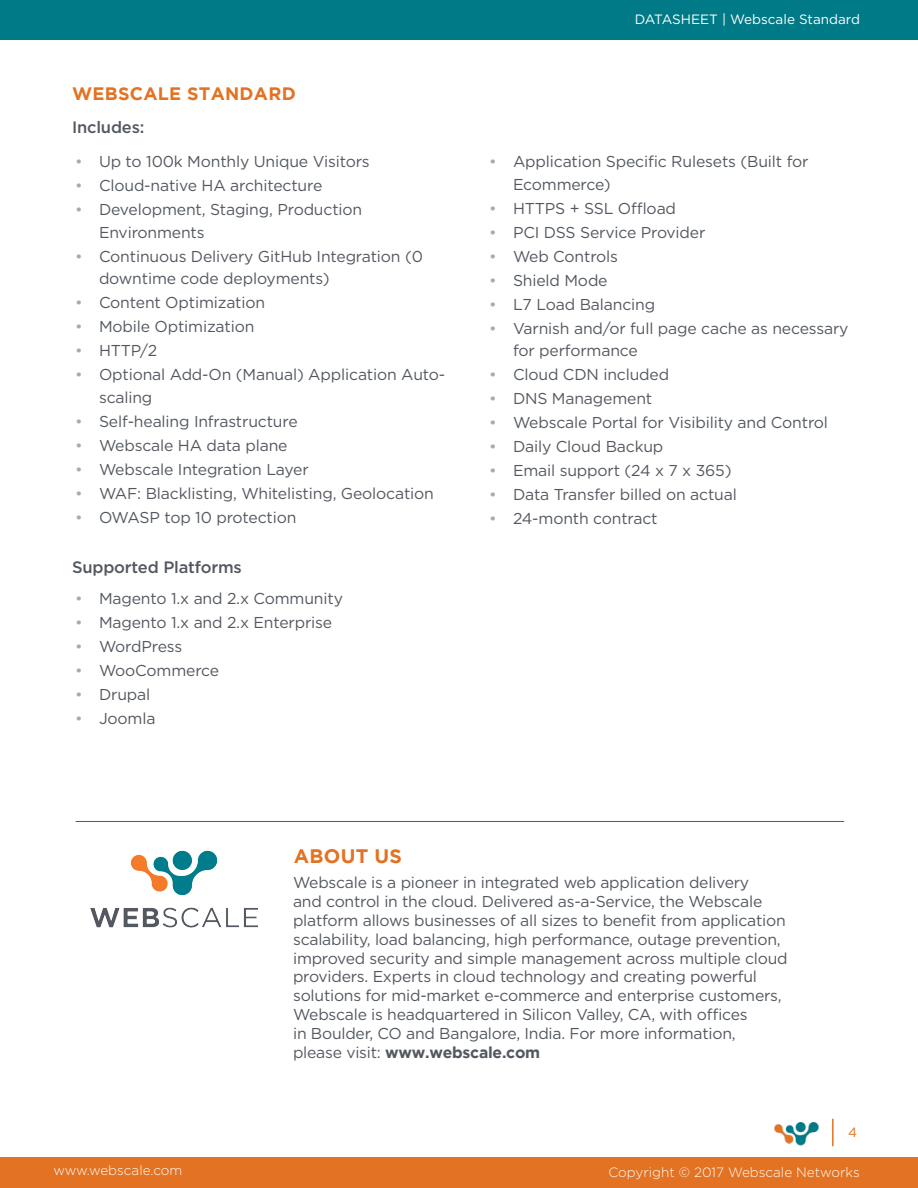
<style>
.page{position:relative;width:918px;height:1188px;background:#fff}
.page>*{position:absolute;margin:0;border:0;box-sizing:border-box;transform-origin:0 0}
.Orange_Subtitles{font:700 19.5px "Gotham";letter-spacing:.015em;color:#e37222}
.Orange_Subtitles-2{font:700 18px "Gotham";letter-spacing:.015em;color:#e37222}
.Body_Copy{font:500 16.5px "Gotham";letter-spacing:-.01em;color:#535860}
.t1{font:15.75px/18.9px "Gotham";letter-spacing:-.01em;color:#535860}
.t2{font:300 13.5px "Gotham";color:#fff}
.t3{font:13.5px "Gotham";color:#fff}
.t4{font:13.5px "Gotham";color:#e37222}
.s1{color:#aaa9aa}
.s2{font-weight:700}
</style>
<div class="page">
<div style="left:0;top:1157px;width:918px;height:31px;background:#e37222"></div>
<img style="left:775px;top:1122px;width:44px;height:24px">
<hr style="left:832px;top:1119px;width:2px;height:27px;background:#e37222">
<div style="left:0;top:0;width:918px;height:40px;background:#007a87"></div>
<hr style="left:76px;top:821px;width:768px;height:1px;background:#535860">
<img style="left:91px;top:850px;width:166px;height:78px">
<p class="Orange_Subtitles-2" style="left:72px;top:84px;width:225px">WEBSCALE STANDARD</p>
<p class="Body_Copy" style="left:72px;top:117px;width:74px">Includes:</p>
<p class="t1" style="left:75px;top:152px;width:296px"><span class="s1">•</span> Up to 100k Monthly Unique Visitors</p>
<p class="t1" style="left:75px;top:176px;width:249px"><span class="s1">•</span> Cloud-native HA architecture</p>
<p class="t1" style="left:99px;top:198px;width:265px;line-height:22.5px;text-indent:-24px"><span class="s1">•</span> Development, Staging, Production<br>Environments</p>
<p class="t1" style="left:99px;top:244px;width:325px;line-height:22.5px;text-indent:-24px"><span class="s1">•</span> Continuous Delivery GitHub Integration (0 downtime code deployments)</p>
<p class="t1" style="left:75px;top:293px;width:192px"><span class="s1">•</span> Content Optimization</p>
<p class="t1" style="left:75px;top:317px;width:181px"><span class="s1">•</span> Mobile Optimization</p>
<p class="t1" style="left:75px;top:341px;width:84px"><span class="s1">•</span> HTTP/2</p>
<p class="t1" style="left:99px;top:363px;width:348px;line-height:22.5px;text-indent:-24px"><span class="s1">•</span> Optional Add-On (Manual) Application Auto&shy;scaling</p>
<p class="t1" style="left:75px;top:411px;width:224px"><span class="s1">•</span> Self-healing Infrastructure</p>
<p class="t1" style="left:75px;top:435px;width:214px"><span class="s1">•</span> Webscale HA data plane</p>
<p class="t1" style="left:75px;top:459px;width:235px"><span class="s1">•</span> Webscale Integration Layer</p>
<p class="t1" style="left:75px;top:483px;width:360px"><span class="s1">•</span> WAF: Blacklisting, Whitelisting, Geolocation</p>
<p class="t1" style="left:75px;top:507px;width:223px"><span class="s1">•</span> OWASP top 10 protection</p>
<p class="Body_Copy" style="left:72px;top:556px;width:171px">Supported Platforms</p>
<p class="t1" style="left:75px;top:589px;width:270px"><span class="s1">•</span> Magento 1.x and 2.x Community</p>
<p class="t1" style="left:75px;top:613px;width:259px"><span class="s1">•</span> Magento 1.x and 2.x Enterprise</p>
<p class="t1" style="left:75px;top:637px;width:109px"><span class="s1">•</span> WordPress</p>
<p class="t1" style="left:75px;top:661px;width:146px"><span class="s1">•</span> WooCommerce</p>
<p class="t1" style="left:75px;top:685px;width:77px"><span class="s1">•</span> Drupal</p>
<p class="t1" style="left:75px;top:709px;width:82px"><span class="s1">•</span> Joomla</p>
<p class="t3" style="left:635px;top:11px;width:227px">DATASHEET | Webscale Standard</p>
<p class="t1" style="left:513px;top:150px;width:297px;line-height:22.5px;text-indent:-24px"><span class="s1">•</span> Application Specific Rulesets (Built for<br>Ecommerce)</p>
<p class="t1" style="left:489px;top:198px;width:189px"><span class="s1">•</span> HTTPS + SSL Offload</p>
<p class="t1" style="left:489px;top:222px;width:218px"><span class="s1">•</span> PCI DSS Service Provider</p>
<p class="t1" style="left:489px;top:246px;width:131px"><span class="s1">•</span> Web Controls</p>
<p class="t1" style="left:489px;top:270px;width:120px"><span class="s1">•</span> Shield Mode</p>
<p class="t1" style="left:489px;top:294px;width:168px"><span class="s1">•</span> L7 Load Balancing</p>
<p class="t1" style="left:513px;top:316px;width:337px;line-height:22.5px;text-indent:-24px"><span class="s1">•</span> Varnish and/or full page cache as necessary for performance</p>
<p class="t1" style="left:489px;top:365px;width:182px"><span class="s1">•</span> Cloud CDN included</p>
<p class="t1" style="left:489px;top:389px;width:165px"><span class="s1">•</span> DNS Management</p>
<p class="t1" style="left:489px;top:413px;width:341px"><span class="s1">•</span> Webscale Portal for Visibility and Control</p>
<p class="t1" style="left:489px;top:437px;width:176px"><span class="s1">•</span> Daily Cloud Backup</p>
<p class="t1" style="left:489px;top:461px;width:244px"><span class="s1">•</span> Email support (24 x 7 x 365)</p>
<p class="t1" style="left:489px;top:485px;width:249px"><span class="s1">•</span> Data Transfer billed on actual</p>
<p class="t1" style="left:489px;top:509px;width:170px"><span class="s1">•</span> 24-month contract</p>
<p class="Orange_Subtitles" style="left:294px;top:845px;width:110px">ABOUT US</p>
<p class="t1" style="left:293px;top:873px;width:496px">Webscale is a pioneer in integrated web application delivery<br>and control in the cloud. Delivered as-a-Service, the Webscale platform allows businesses of all sizes to benefit from application scalability, load balancing, high performance, outage prevention, improved security and simple management across multiple cloud providers. Experts in cloud technology and creating powerful solutions for mid-market e-commerce and enterprise customers, Webscale is headquartered in Silicon Valley, CA, with offices<br>in Boulder, CO and Bangalore, India. For more information, please visit: <span class="s2">www.webscale.com</span></p>
<p class="t4" style="left:848px;top:1124px;width:11px">4</p>
<p class="t2" style="left:53px;top:1162px;width:130px">www.webscale.com</p>
<p class="t2" style="left:608px;top:1163px;width:253px">Copyright © 2017 Webscale Networks</p>
</div>
